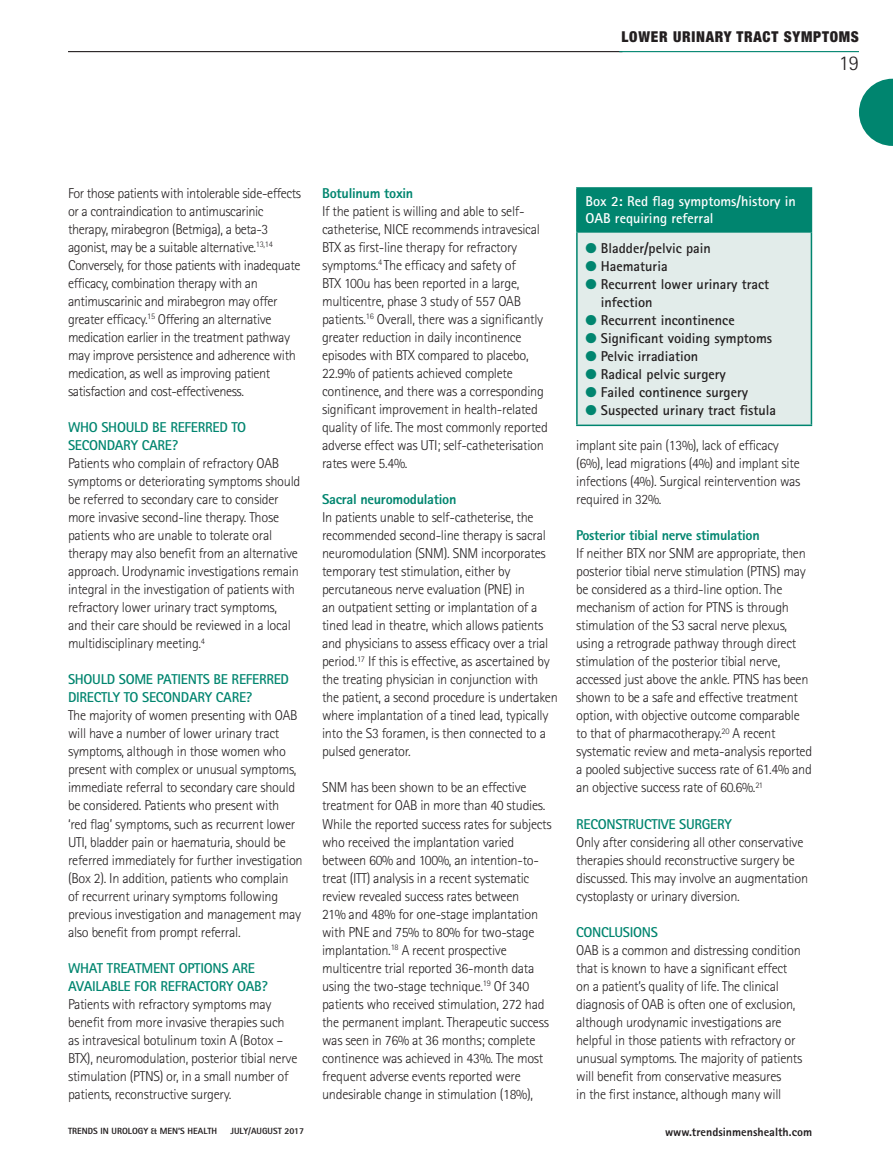
<style>
.page{position:relative;width:893px;height:1170px;background:#fff}
.page>*{position:absolute;margin:0;border:0;box-sizing:border-box;transform-origin:0 0}
.t1{font:300 21px "Rotis Sans Serif Std";color:#231f20}
.t2{font:900 condensed 15px "Helvetica Neue LT Std";letter-spacing:.05em;color:#231f20}
.Body_copy{font:300 14.25px/18px "Rotis Sans Serif Std";letter-spacing:-.02em;color:#231f20}
.Box_text{font:700 14.25px/18px "Rotis Sans Serif Std";color:#231f20}
.Heads_in_Text_1{font:700 14.25px/18px "Rotis Sans Serif Std";letter-spacing:-.02em;color:#00856f}
.Heads_in_Text_2{font:800 14.25px "Rotis Sans Serif Std";letter-spacing:-.02em;color:#00856f}
.Box_heading{font:700 14.25px/17.1px "Rotis Sans Serif Std";color:#fff}
.t3{font:800 12px "Rotis Sans Serif Std";color:#231f20}
.t4{font:800 9px "Rotis Sans Serif Std";color:#231f20}
.s1{color:#00856f}
</style>
<div class="page">
<hr style="left:68px;top:51px;width:554px;height:1px;background:#231f20">
<hr style="left:619px;top:51px;width:240px;height:1px;background:#00856f">
<svg style="left:859px;top:79px;width:34px;height:67px"></svg>
<div style="left:577px;top:188px;width:234px;height:44px;background:#00856f"></div>
<div style="left:577px;top:232px;width:234px;height:193px;background:#e2ecea"></div>
<hr style="left:576px;top:189px;width:2px;height:42px;background:#00856f">
<hr style="left:576px;top:187px;width:236px;height:2px;background:#00856f">
<hr style="left:811px;top:189px;width:1px;height:42px;background:#00856f">
<hr style="left:576px;top:233px;width:2px;height:191px;background:#00856f">
<hr style="left:576px;top:231px;width:236px;height:2px;background:#00856f">
<hr style="left:811px;top:233px;width:1px;height:191px;background:#00856f">
<hr style="left:576px;top:424px;width:236px;height:2px;background:#00856f">
<p class="t2" style="left:621px;top:28px;width:239px">LOWER URINARY TRACT SYMPTOMS</p>
<h1 class="t1" style="left:839px;top:51px;width:22px">19</h1>
<p class="Body_copy" style="left:68px;top:184px;width:235px">For those patients with intolerable side-effects or a contraindication to antimuscarinic therapy, mirabegron (Betmiga), a beta-3 agonist, may be a suitable alternative.<sup>13,14<br></sup>Conversely, for those patients with inadequate efficacy, combination therapy with an antimuscarinic and mirabegron may offer greater efficacy.<sup>15</sup> Offering an alternative medication earlier in the treatment pathway may improve persistence and adherence with medication, as well as improving patient satisfaction and cost-effectiveness.</p>
<p class="Heads_in_Text_1" style="left:68px;top:418px;width:180px">WHO SHOULD BE REFERRED TO<br>SECONDARY CARE?</p>
<p class="Body_copy" style="left:68px;top:454px;width:234px">Patients who complain of refractory OAB symptoms or deteriorating symptoms should be referred to secondary care to consider more invasive second-line therapy. Those patients who are unable to tolerate oral therapy may also benefit from an alternative approach. Urodynamic investigations remain integral in the investigation of patients with refractory lower urinary tract symptoms,<br>and their care should be reviewed in a local multidisciplinary meeting.<sup>4</sup></p>
<p class="Heads_in_Text_1" style="left:68px;top:670px;width:222px">SHOULD SOME PATIENTS BE REFERRED<br>DIRECTLY TO SECONDARY CARE?</p>
<p class="Body_copy" style="left:68px;top:706px;width:236px">The majority of women presenting with OAB will have a number of lower urinary tract symptoms, although in those women who present with complex or unusual symptoms, immediate referral to secondary care should be considered. Patients who present with<br>‘red flag’ symptoms, such as recurrent lower UTI, bladder pain or haematuria, should be referred immediately for further investigation (Box 2). In addition, patients who complain of recurrent urinary symptoms following previous investigation and management may also benefit from prompt referral.</p>
<p class="Heads_in_Text_1" style="left:68px;top:958px;width:201px">WHAT TREATMENT OPTIONS ARE<br>AVAILABLE FOR REFRACTORY OAB?</p>
<p class="Body_copy" style="left:68px;top:994px;width:231px">Patients with refractory symptoms may benefit from more invasive therapies such as intravesical botulinum toxin A (Botox – BTX), neuromodulation, posterior tibial nerve stimulation (PTNS) or, in a small number of patients, reconstructive surgery.</p>
<p class="Heads_in_Text_2" style="left:322px;top:184px;width:93px">Botulinum toxin</p>
<p class="Body_copy" style="left:322px;top:202px;width:227px">If the patient is willing and able to self&shy;catheterise, NICE recommends intravesical BTX as first-line therapy for refractory symptoms.<sup>4</sup> The efficacy and safety of<br>BTX 100u has been reported in a large, multicentre, phase 3 study of 557 OAB patients.<sup>16</sup> Overall, there was a significantly greater reduction in daily incontinence episodes with BTX compared to placebo, 22.9% of patients achieved complete continence, and there was a corresponding significant improvement in health-related quality of life. The most commonly reported adverse effect was UTI; self-catheterisation rates were 5.4%.</p>
<p class="Heads_in_Text_2" style="left:322px;top:490px;width:136px">Sacral neuromodulation</p>
<p class="Body_copy" style="left:322px;top:508px;width:237px">In patients unable to self-catheterise, the recommended second-line therapy is sacral neuromodulation (SNM). SNM incorporates temporary test stimulation, either by percutaneous nerve evaluation (PNE) in<br>an outpatient setting or implantation of a tined lead in theatre, which allows patients and physicians to assess efficacy over a trial period.<sup>17</sup> If this is effective, as ascertained by the treating physician in conjunction with the patient, a second procedure is undertaken where implantation of a tined lead, typically into the S3 foramen, is then connected to a pulsed generator.</p>
<p class="Body_copy" style="left:322px;top:778px;width:231px">SNM has been shown to be an effective treatment for OAB in more than 40 studies.<br>While the reported success rates for subjects who received the implantation varied between 60% and 100%, an intention-to&shy;treat (ITT) analysis in a recent systematic review revealed success rates between<br>21% and 48% for one-stage implantation with PNE and 75% to 80% for two-stage implantation.<sup>18</sup> A recent prospective multicentre trial reported 36-month data using the two-stage technique.<sup>19</sup> Of 340 patients who received stimulation, 272 had the permanent implant. Therapeutic success was seen in 76% at 36 months; complete continence was achieved in 43%. The most frequent adverse events reported were undesirable change in stimulation (18%),</p>
<p class="Box_heading" style="left:585px;top:193px;width:212px">Box 2: Red flag symptoms/history in<br>OAB requiring referral</p>
<p class="Box_text" style="left:585px;top:238px;width:127px"><span class="s1">●</span> Bladder/pelvic pain</p>
<p class="Box_text" style="left:585px;top:256px;width:84px"><span class="s1">●</span> Haematuria</p>
<p class="Box_text" style="left:601px;top:274px;width:170px;text-indent:-15px"><span class="s1">●</span> Recurrent lower urinary tract infection</p>
<p class="Box_text" style="left:585px;top:310px;width:151px"><span class="s1">●</span> Recurrent incontinence</p>
<p class="Box_text" style="left:585px;top:328px;width:188px"><span class="s1">●</span> Significant voiding symptoms</p>
<p class="Box_text" style="left:585px;top:346px;width:114px"><span class="s1">●</span> Pelvic irradiation</p>
<p class="Box_text" style="left:585px;top:364px;width:142px"><span class="s1">●</span> Radical pelvic surgery</p>
<p class="Box_text" style="left:585px;top:382px;width:164px"><span class="s1">●</span> Failed continence surgery</p>
<p class="Box_text" style="left:585px;top:400px;width:192px"><span class="s1">●</span> Suspected urinary tract fistula</p>
<p class="Body_copy" style="left:576px;top:436px;width:226px">implant site pain (13%), lack of efficacy (6%), lead migrations (4%) and implant site infections (4%). Surgical reintervention was required in 32%.</p>
<p class="Heads_in_Text_2" style="left:576px;top:526px;width:185px">Posterior tibial nerve stimulation</p>
<p class="Body_copy" style="left:576px;top:544px;width:238px">If neither BTX nor SNM are appropriate, then posterior tibial nerve stimulation (PTNS) may be considered as a third-line option. The mechanism of action for PTNS is through stimulation of the S3 sacral nerve plexus, using a retrograde pathway through direct stimulation of the posterior tibial nerve, accessed just above the ankle. PTNS has been shown to be a safe and effective treatment option, with objective outcome comparable to that of pharmacotherapy.<sup>20</sup> A recent systematic review and meta-analysis reported a pooled subjective success rate of 61.4% and an objective success rate of 60.6%.<sup>21</sup></p>
<p class="Heads_in_Text_1" style="left:576px;top:814px;width:157px">RECONSTRUCTIVE SURGERY</p>
<p class="Body_copy" style="left:576px;top:832px;width:234px">Only after considering all other conservative therapies should reconstructive surgery be discussed. This may involve an augmentation cystoplasty or urinary diversion.</p>
<p class="Heads_in_Text_1" style="left:576px;top:922px;width:83px">CONCLUSIONS</p>
<p class="Body_copy" style="left:576px;top:940px;width:228px">OAB is a common and distressing condition that is known to have a significant effect on a patient’s quality of life. The clinical diagnosis of OAB is often one of exclusion, although urodynamic investigations are helpful in those patients with refractory or unusual symptoms. The majority of patients will benefit from conservative measures<br>in the first instance, although many will</p>
<p class="t4" style="left:68px;top:1124px;width:151px">TRENDS IN UROLOGY &amp; MEN’S HEALTH</p>
<p class="t4" style="left:231px;top:1124px;width:75px">JULY/AUGUST 2017</p>
<p class="t3" style="left:665px;top:1123px;width:149px">www.trendsinmenshealth.com</p>
</div>
